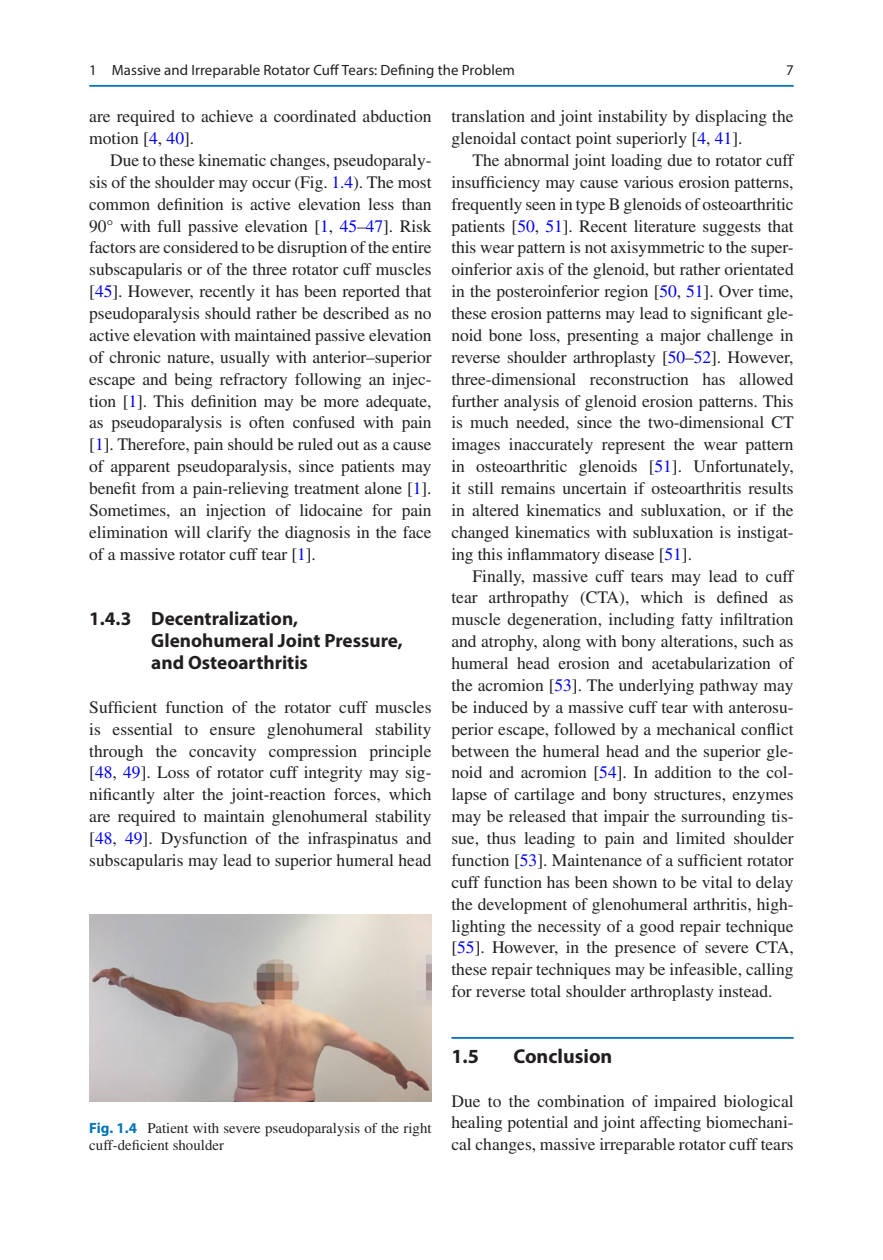
<style>
.page{position:relative;width:883px;height:1260px;background:#fff}
.page>*{position:absolute;margin:0;border:0;box-sizing:border-box;transform-origin:0 0}
.t1{font:700 20.12px "Yvqdcs Myriad Pro";color:#231f20}
.t2{font:700 19.25px/21.9px "Yvqdcs Myriad Pro";color:#231f20}
.t3{font:17.5px/21.9px "Vxnsvh Times LT Std";color:#231f20;text-align:justify}
.t4{font:14.88px/17.5px "Vxnsvh Times LT Std";color:#231f20}
.t5{font:14.88px "Pnnysg Myriad Pro";letter-spacing:.01em;color:#231f20}
.t6{font:14.88px "Kgvymp Myriad Pro";color:#231f20}
.s1{color:#00f}
.s2{font-family:"Yvqdcs Myriad Pro";font-weight:700;color:#0073bc}
</style>
<div class="page">
<hr style="left:451px;top:1037px;width:343px;height:2px;background:#0073bc">
<img style="left:89px;top:914px;width:343px;height:187px">
<hr style="left:89px;top:85px;width:705px;height:2px;background:#0073bc">
<p class="t5" style="left:89px;top:61px;width:427px">1 Massive and Irreparable Rotator Cuff Tears: Defining the Problem</p>
<p class="t6" style="left:786px;top:61px;width:9px">7</p>
<p class="t3" style="left:89px;top:105px;width:344px">are required to achieve a coordinated abduction motion [<span class="s1">4</span>, <span class="s1">40</span>].</p>
<p class="t3" style="left:89px;top:149px;width:344px;text-indent:21px">Due to these kinematic changes, pseudoparaly&shy;sis of the shoulder may occur (Fig. <span class="s1">1.4</span>). The most common definition is active elevation less than 90° with full passive elevation [<span class="s1">1</span>, <span class="s1">45</span>–<span class="s1">47</span>]. Risk factors are considered to be disruption of the entire subscapularis or of the three rotator cuff muscles [<span class="s1">45</span>]. However, recently it has been reported that pseudoparalysis should rather be described as no active elevation with maintained passive elevation of chronic nature, usually with anterior–superior escape and being refractory following an injec&shy;tion [<span class="s1">1</span>]. This definition may be more adequate, as pseudoparalysis is often confused with pain [<span class="s1">1</span>]. Therefore, pain should be ruled out as a cause of apparent pseudoparalysis, since patients may benefit from a pain-relieving treatment alone [<span class="s1">1</span>].<br>Sometimes, an injection of lidocaine for pain elimination will clarify the diagnosis in the face of a massive rotator cuff tear [<span class="s1">1</span>].</p>
<p class="t2" style="left:151px;top:607px;width:253px;text-indent:-62px">1.4.3 Decentralization,<br>Glenohumeral Joint Pressure, and Osteoarthritis</p>
<p class="t3" style="left:89px;top:696px;width:344px">Sufficient function of the rotator cuff muscles is essential to ensure glenohumeral stability through the concavity compression principle [<span class="s1">48</span>, <span class="s1">49</span>]. Loss of rotator cuff integrity may sig&shy;nificantly alter the joint-reaction forces, which are required to maintain glenohumeral stability [<span class="s1">48</span>, <span class="s1">49</span>]. Dysfunction of the infraspinatus and subscapularis may lead to superior humeral head</p>
<p class="t4" style="left:89px;top:1119px;width:344px"><span class="s2">Fig. 1.4</span> Patient with severe pseudoparalysis of the right cuff-deficient shoulder</p>
<p class="t3" style="left:451px;top:105px;width:344px">translation and joint instability by displacing the glenoidal contact point superiorly [<span class="s1">4</span>, <span class="s1">41</span>].</p>
<p class="t3" style="left:451px;top:149px;width:344px;text-indent:21px">The abnormal joint loading due to rotator cuff insufficiency may cause various erosion patterns, frequently seen in type B glenoids of osteoarthritic patients [<span class="s1">50</span>, <span class="s1">51</span>]. Recent literature suggests that this wear pattern is not axisymmetric to the super&shy;oinferior axis of the glenoid, but rather orientated in the posteroinferior region [<span class="s1">50</span>, <span class="s1">51</span>]. Over time, these erosion patterns may lead to significant gle&shy;noid bone loss, presenting a major challenge in reverse shoulder arthroplasty [<span class="s1">50</span>–<span class="s1">52</span>]. However, three-dimensional reconstruction has allowed further analysis of glenoid erosion patterns. This is much needed, since the two-dimensional CT images inaccurately represent the wear pattern in osteoarthritic glenoids [<span class="s1">51</span>]. Unfortunately, it still remains uncertain if osteoarthritis results in altered kinematics and subluxation, or if the changed kinematics with subluxation is instigat&shy;ing this inflammatory disease [<span class="s1">51</span>].</p>
<p class="t3" style="left:451px;top:565px;width:344px;text-indent:21px">Finally, massive cuff tears may lead to cuff tear arthropathy (CTA), which is defined as muscle degeneration, including fatty infiltration and atrophy, along with bony alterations, such as humeral head erosion and acetabularization of the acromion [<span class="s1">53</span>]. The underlying pathway may be induced by a massive cuff tear with anterosu&shy;perior escape, followed by a mechanical conflict between the humeral head and the superior gle&shy;noid and acromion [<span class="s1">54</span>]. In addition to the col&shy;lapse of cartilage and bony structures, enzymes may be released that impair the surrounding tis&shy;sue, thus leading to pain and limited shoulder function [<span class="s1">53</span>]. Maintenance of a sufficient rotator cuff function has been shown to be vital to delay the development of glenohumeral arthritis, high&shy;lighting the necessity of a good repair technique [<span class="s1">55</span>]. However, in the presence of severe CTA, these repair techniques may be infeasible, calling for reverse total shoulder arthroplasty instead.</p>
<p class="t1" style="left:451px;top:1043px;width:29px">1.5</p>
<p class="t1" style="left:513px;top:1043px;width:100px">Conclusion</p>
<p class="t3" style="left:451px;top:1090px;width:344px">Due to the combination of impaired biological healing potential and joint affecting biomechani&shy;cal changes, massive irreparable rotator cuff tears</p>
</div>
